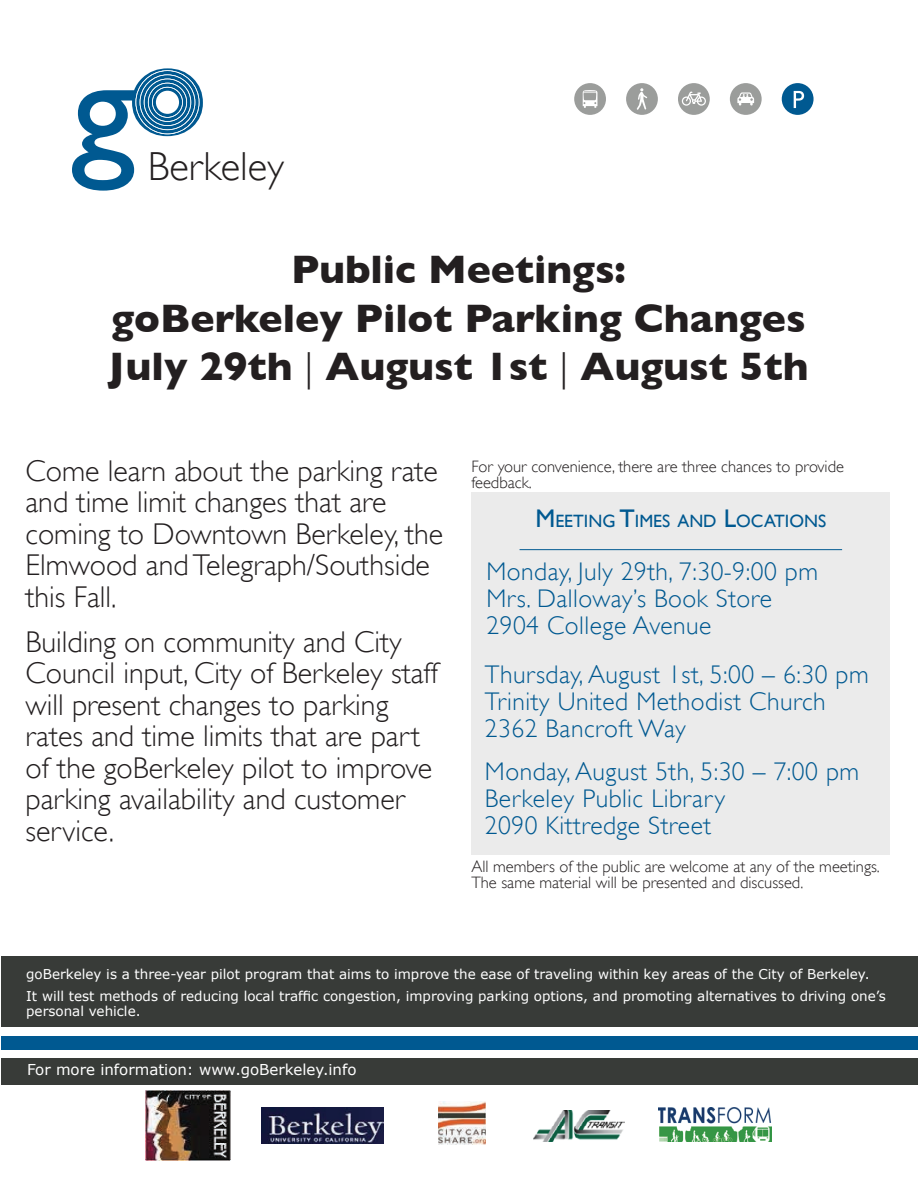
<style>
.page{position:relative;width:918px;height:1188px;background:#fff}
.page>*{position:absolute;margin:0;border:0;box-sizing:border-box;transform-origin:0 0}
.t1{font:700 40.5px "Gill Sans";color:#231f20}
.t2{font:300 40.5px "Gill Sans";color:#231f20}
.t3{font:300 30px/31.5px "Gill Sans";color:#231f20}
.t4{font:300 25.5px "Gill Sans";letter-spacing:.02em;color:#005991}
.t5{font:17.85px "Gill Sans";color:#005991}
.t6{font:300 16.5px/16.5px "Gill Sans";color:#231f20}
.t7{font:15px "Verdana";color:#fff}
.t8{font:13.5px/15px "Verdana";color:#fff}
.s1{font-weight:300}
.s2{font-size:25.5px}
</style>
<div class="page">
<div style="left:2px;top:957px;width:916px;height:70px;background:#383b38"></div>
<div style="left:471px;top:492px;width:419px;height:363px;background:#ebebeb"></div>
<svg style="left:72px;top:68px;width:131px;height:123px"></svg>
<svg style="left:678px;top:83px;width:32px;height:32px"></svg>
<svg style="left:682px;top:92px;width:24px;height:14px"></svg>
<svg style="left:574px;top:83px;width:32px;height:32px"></svg>
<svg style="left:583px;top:90px;width:14px;height:18px"></svg>
<svg style="left:626px;top:83px;width:32px;height:32px"></svg>
<svg style="left:637px;top:88px;width:10px;height:22px"></svg>
<svg style="left:730px;top:83px;width:32px;height:32px"></svg>
<svg style="left:737px;top:92px;width:17px;height:14px"></svg>
<div style="left:782px;top:83px;width:32px;height:32px;background:#005991;border-radius:50%"></div>
<svg style="left:794px;top:91px;width:10px;height:17px"></svg>
<div style="left:2px;top:1058px;width:916px;height:27px;background:#383b38"></div>
<div style="left:2px;top:1036px;width:916px;height:14px;background:#005991"></div>
<hr style="left:520px;top:549px;width:322px;height:1px;background:#005991">
<img style="left:438px;top:1102px;width:48px;height:42px">
<img style="left:659px;top:1107px;width:112px;height:34px">
<img style="left:533px;top:1111px;width:92px;height:30px">
<img style="left:146px;top:1091px;width:85px;height:70px">
<img style="left:261px;top:1107px;width:123px;height:36px">
<p class="t2" style="left:148px;top:135px;width:138px">Berkeley</p>
<p class="t1" style="left:291px;top:246px;width:336px">Public Meetings:</p>
<p class="t1" style="left:112px;top:294px;width:696px">goBerkeley Pilot Parking Changes</p>
<p class="t1" style="left:109px;top:343px;width:701px">July 29th <span class="s1">|</span> August 1st <span class="s1">|</span> August 5th</p>
<p class="t3" style="left:26px;top:454px;width:419px">Come learn about the parking rate and time limit changes that are coming to Downtown Berkeley, the<br>Elmwood and Telegraph/Southside this Fall.</p>
<p class="t3" style="left:26px;top:625px;width:414px">Building on community and City<br>Council input, City of Berkeley staff will present changes to parking rates and time limits that are part of the goBerkeley pilot to improve parking availability and customer service.</p>
<p class="t6" style="left:471px;top:457px;width:374px">For your convenience, there are three chances to provide feedback.</p>
<p class="t5" style="left:535px;top:510px;width:292px"><span class="s2">M</span>EETING <span class="s2">T</span>IMES AND <span class="s2">L</span>OCATIONS</p>
<p class="t4" style="left:487px;top:552px;width:333px">Monday, July 29th, 7:30-9:00 pm</p>
<p class="t4" style="left:487px;top:579px;width:287px">Mrs. Dalloway’s Book Store</p>
<p class="t4" style="left:487px;top:606px;width:226px">2904 College Avenue</p>
<p class="t4" style="left:485px;top:654px;width:385px">Thursday, August 1st, 5:00 – 6:30 pm</p>
<p class="t4" style="left:485px;top:681px;width:342px">Trinity United Methodist Church</p>
<p class="t4" style="left:485px;top:708px;width:202px">2362 Bancroft Way</p>
<p class="t4" style="left:485px;top:752px;width:376px">Monday, August 5th, 5:30 – 7:00 pm</p>
<p class="t4" style="left:485px;top:779px;width:242px">Berkeley Public Library</p>
<p class="t4" style="left:485px;top:806px;width:228px">2090 Kittredge Street</p>
<p class="t6" style="left:471px;top:857px;width:410px">All members of the public are welcome at any of the meetings.<br>The same material will be presented and discussed.</p>
<p class="t8" style="left:26px;top:967px;width:845px">goBerkeley is a three-year pilot program that aims to improve the ease of traveling within key areas of the City of Berkeley.</p>
<p class="t8" style="left:26px;top:988px;width:861px">It will test methods of reducing local traffic congestion, improving parking options, and promoting alternatives to driving one’s personal vehicle.</p>
<p class="t7" style="left:27px;top:1059px;width:331px">For more information: www.goBerkeley.info</p>
</div>
